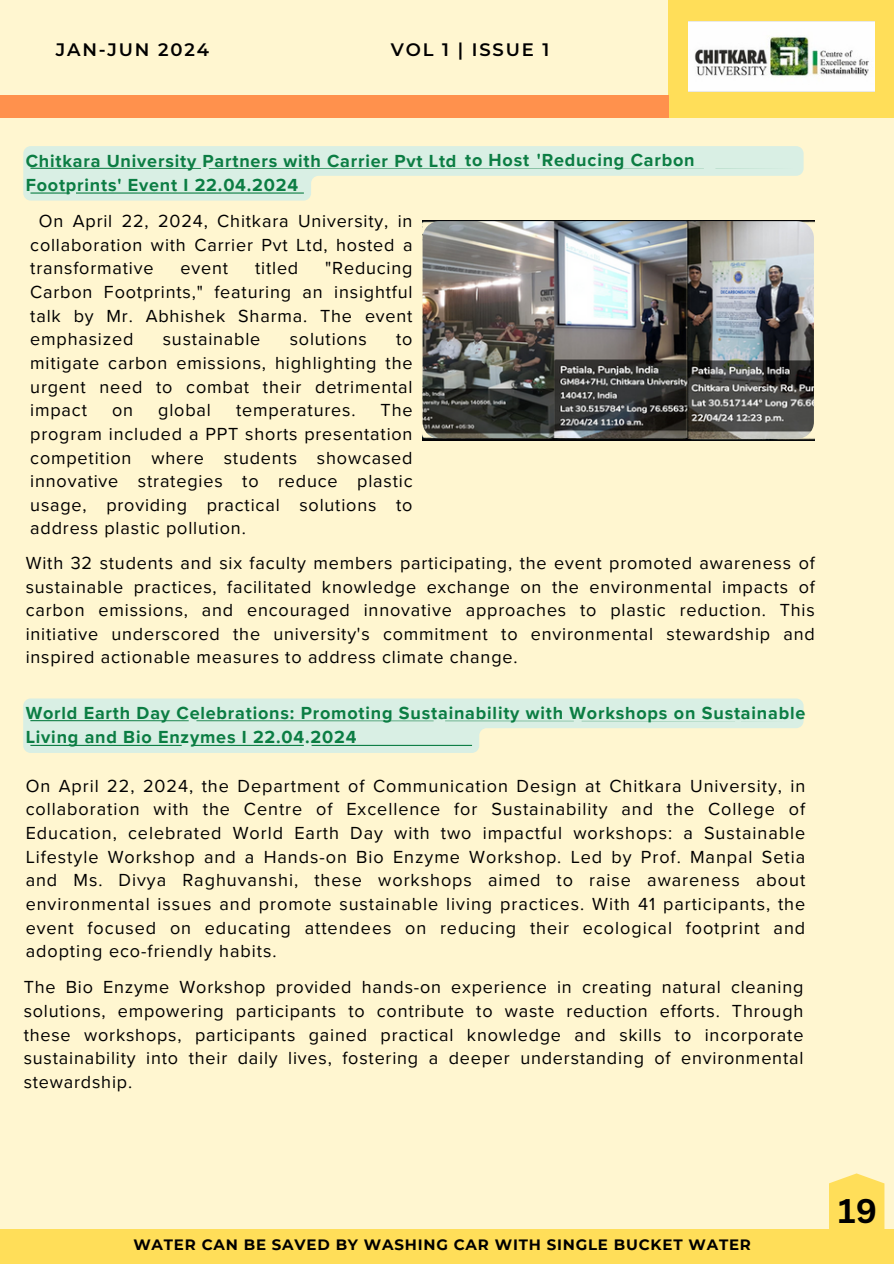
<style>
.page{position:relative;width:894px;height:1264px;background:#fff}
.page>*{position:absolute;margin:0;border:0;box-sizing:border-box;transform-origin:0 0}
.t1{font:700 33.3px "Canva Sans";color:#000}
.t2{font:18px/23.7px "Proxima Nova";letter-spacing:.045em;color:#000;text-align:justify}
.t3{font:700 18px/24.8px "Proxima Nova";letter-spacing:.045em;color:#0b7d43}
.t4{font:600 18px "Montserrat";letter-spacing:.1em;color:#000}
.t5{font:700 15px "Montserrat";letter-spacing:.055em;color:#000}
</style>
<div class="page">
<div style="left:0;top:0;width:893px;height:1263px;background:#fff6d0"></div>
<div style="left:0;top:1229px;width:893px;height:34px;background:#ffde59"></div>
<div style="left:668px;top:0;width:225px;height:117px;background:#ffde59"></div>
<div style="left:0;top:95px;width:668px;height:22px;background:#ff914d"></div>
<img style="left:688px;top:21px;width:186px;height:70px">
<svg style="left:23px;top:698px;width:780px;height:55px"></svg>
<svg style="left:23px;top:146px;width:780px;height:54px"></svg>
<img style="left:422px;top:221px;width:391px;height:217px;border-radius:17px">
<svg style="left:829px;top:1173px;width:55px;height:56px"></svg>
<h1 class="t4" style="left:56px;top:38px;width:155px">JAN-JUN 2024</h1>
<p class="t4" style="left:391px;top:38px;width:160px">VOL 1 | ISSUE 1</p>
<h2 class="t3" style="left:26px;top:149px;width:432px">Chitkara University Partners with Carrier Pvt Ltd<br>Footprints' Event I 22.04.2024</h2>
<h2 class="t3" style="left:465px;top:148px;width:231px">to Host 'Reducing Carbon</h2>
<h2 class="t2" style="left:30px;top:210px;width:383px;text-indent:9px">On April 22, 2024, Chitkara University, in collaboration with Carrier Pvt Ltd, hosted a transformative</h2>
<h2 class="t2" style="left:30px;top:257px;width:383px;text-indent:295px">"Reducing Carbon Footprints," featuring an insightful talk by Mr. Abhishek Sharma. The event emphasized</h2>
<h2 class="t2" style="left:180px;top:257px;width:49px">event</h2>
<h2 class="t2" style="left:255px;top:257px;width:45px">titled</h2>
<h2 class="t2" style="left:163px;top:328px;width:99px">sustainable</h2>
<h2 class="t2" style="left:289px;top:328px;width:79px">solutions</h2>
<h2 class="t2" style="left:30px;top:328px;width:383px;text-indent:366px">to mitigate carbon emissions, highlighting the urgent need to combat their detrimental impact</h2>
<h2 class="t2" style="left:30px;top:399px;width:383px;text-indent:350px">The program included a PPT shorts presentation competition where students showcased innovative strategies to reduce plastic usage, providing practical solutions to address plastic pollution.</h2>
<h3 class="t2" style="left:26px;top:551px;width:790px">With 32 students and six faculty members participating, the event promoted awareness of sustainable practices, facilitated knowledge exchange on the environmental impacts of carbon emissions, and encouraged innovative approaches to plastic reduction. This initiative underscored the university's commitment to environmental stewardship and inspired actionable measures to address climate change.</h3>
<h2 class="t2" style="left:112px;top:399px;width:23px">on</h2>
<h2 class="t2" style="left:158px;top:399px;width:54px">global</h2>
<h2 class="t2" style="left:236px;top:399px;width:121px">temperatures.</h2>
<h3 class="t3" style="left:26px;top:700px;width:781px">World Earth Day Celebrations: Promoting Sustainability with Workshops on Sustainable<br>Living and Bio Enzymes I 22.04.2024</h3>
<p class="t2" style="left:26px;top:774px;width:781px">On April 22, 2024, the Department of Communication Design at Chitkara University, in collaboration with the Centre of Excellence for Sustainability and the College of Education, celebrated World Earth Day with two impactful workshops: a Sustainable Lifestyle Workshop and a Hands-on Bio Enzyme Workshop. Led by Prof. Manpal Setia and Ms. Divya Raghuvanshi, these workshops aimed to raise awareness about environmental issues and promote sustainable living practices. With 41 participants, the event focused on educating attendees on reducing their ecological footprint and adopting eco-friendly habits.</p>
<p class="t2" style="left:24px;top:976px;width:781px">The Bio Enzyme Workshop provided hands-on experience in creating natural cleaning solutions, empowering participants to contribute to waste reduction efforts. Through these workshops, participants gained practical knowledge and skills to incorporate sustainability into their daily lives, fostering a deeper understanding of environmental stewardship.</p>
<h2 class="t5" style="left:133px;top:1235px;width:619px">WATER CAN BE SAVED BY WASHING CAR WITH SINGLE BUCKET WATER</h2>
<h3 class="t1" style="left:838px;top:1187px;width:40px">19</h3>
</div>
